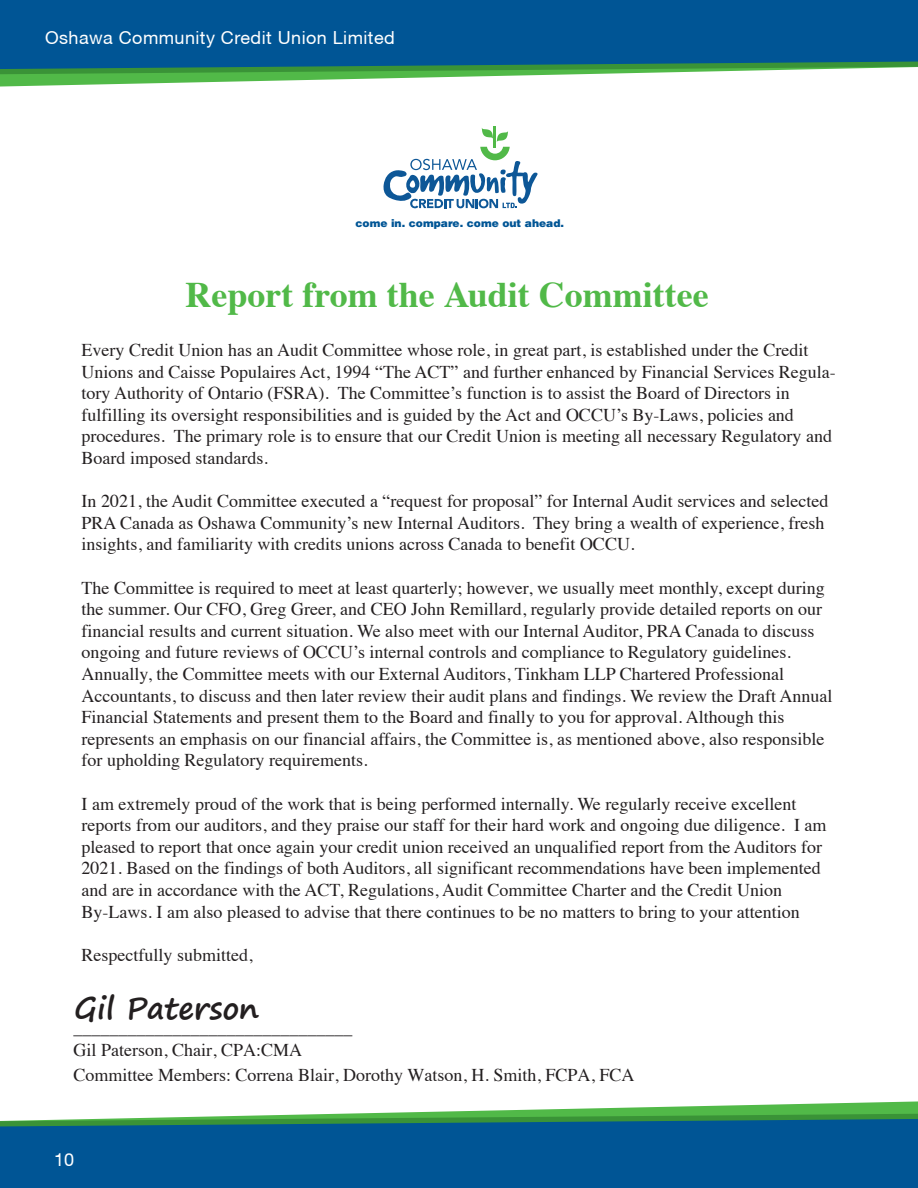
<style>
.page{position:relative;width:918px;height:1188px;background:#fff}
.page>*{position:absolute;margin:0;border:0;box-sizing:border-box;transform-origin:0 0}
.t1{font:700 36px "Times";color:#51b948}
.t2{font:700 30px "Segoe Print";color:#231f20}
.t3{font:18px/21.6px "Times";color:#231f20}
.t4{font:18px "Helvetica Neue CE";letter-spacing:.025em;color:#fff}
.t5{font:900 10.65px "Helvetica LT Std";color:#005595}
</style>
<div class="page">
<svg style="left:331px;top:1101px;width:587px;height:13px"></svg>
<svg style="left:95px;top:1114px;width:823px;height:5px;background:#5fb35a"></svg>
<div style="left:0;top:1119px;width:918px;height:69px;background:#005595"></div>
<svg style="left:0;top:74px;width:587px;height:13px"></svg>
<svg style="left:0;top:69px;width:822px;height:5px;background:#5fb35a"></svg>
<div style="left:0;top:0;width:918px;height:69px;background:#005595"></div>
<hr style="left:494px;top:126px;width:2px;height:21px;background:#51b948">
<svg style="left:383px;top:127px;width:155px;height:81px"></svg>
<p class="t4" style="left:45px;top:27px;width:351px">Oshawa Community Credit Union Limited</p>
<p class="t5" style="left:355px;top:216px;width:210px">come in. compare. come out ahead.</p>
<h1 class="t1" style="left:185px;top:261px;width:525px">Report from the Audit Committee</h1>
<p class="t3" style="left:82px;top:338px;width:756px">Every Credit Union has an Audit Committee whose role, in great part, is established under the Credit Unions and Caisse Populaires Act, 1994 “The ACT” and further enhanced by Financial Services Regula&shy;tory Authority of Ontario (FSRA). The Committee’s function is to assist the Board of Directors in fulfilling its oversight responsibilities and is guided by the Act and OCCU’s By-Laws, policies and procedures. The primary role is to ensure that our Credit Union is meeting all necessary Regulatory and Board imposed standards.</p>
<p class="t3" style="left:82px;top:489px;width:748px">In 2021, the Audit Committee executed a “request for proposal” for Internal Audit services and selected<br>PRA Canada as Oshawa Community’s new Internal Auditors. They bring a wealth of experience, fresh insights, and familiarity with credits unions across Canada to benefit OCCU.</p>
<p class="t3" style="left:82px;top:575px;width:753px">The Committee is required to meet at least quarterly; however, we usually meet monthly, except during the summer. Our CFO, Greg Greer, and CEO John Remillard, regularly provide detailed reports on our financial results and current situation. We also meet with our Internal Auditor, PRA Canada to discuss ongoing and future reviews of OCCU’s internal controls and compliance to Regulatory guidelines.<br>Annually, the Committee meets with our External Auditors, Tinkham LLP Chartered Professional Accountants, to discuss and then later review their audit plans and findings. We review the Draft Annual Financial Statements and present them to the Board and finally to you for approval. Although this represents an emphasis on our financial affairs, the Committee is, as mentioned above, also responsible for upholding Regulatory requirements.</p>
<p class="t3" style="left:82px;top:791px;width:747px">I am extremely proud of the work that is being performed internally. We regularly receive excellent reports from our auditors, and they praise our staff for their hard work and ongoing due diligence. I am pleased to report that once again your credit union received an unqualified report from the Auditors for 2021. Based on the findings of both Auditors, all significant recommendations have been implemented and are in accordance with the ACT, Regulations, Audit Committee Charter and the Credit Union By-Laws. I am also pleased to advise that there continues to be no matters to bring to your attention</p>
<p class="t3" style="left:82px;top:942px;width:172px">Respectfully submitted,</p>
<h2 class="t2" style="left:74px;top:981px;width:187px">Gil Paterson</h2>
<p class="t3" style="left:74px;top:1015px;width:280px;line-height:22.5px">_______________________________<br>Gil Paterson, Chair, CPA:CMA</p>
<p class="t3" style="left:74px;top:1062px;width:563px">Committee Members: Correna Blair, Dorothy Watson, H. Smith, FCPA, FCA</p>
<p class="t4" style="left:54px;top:1149px;width:22px">10</p>
</div>
